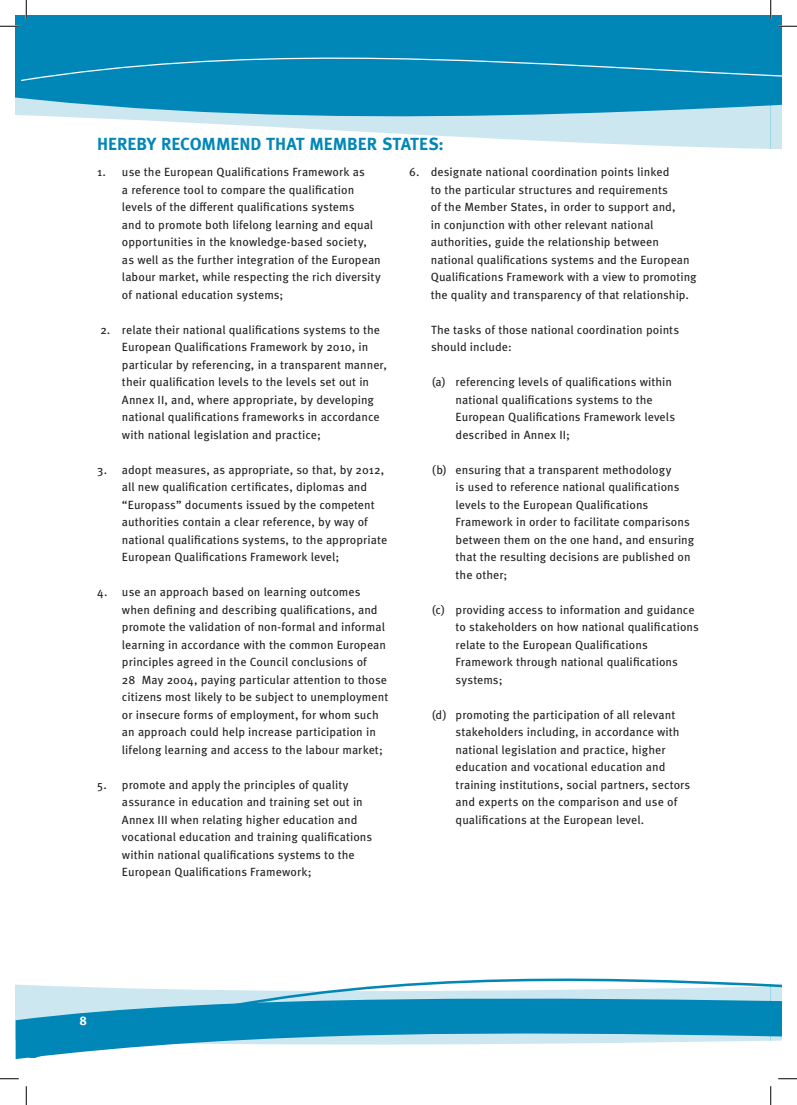
<style>
.page{position:relative;width:797px;height:1105px;background:#fff}
.page>*{position:absolute;margin:0;border:0;box-sizing:border-box;transform-origin:0 0}
.t1{font:700 17.5px "Meta Pro";color:#0087b8}
.t2{font:700 12.5px "Meta Pro";color:#fff}
.t3{font:11.88px/17.5px "Meta Pro";letter-spacing:.005em;color:#231f20}
</style>
<div class="page">
<svg style="left:48px;top:116px;width:722px;height:33px;fill:#cde7f1"></svg>
<svg style="left:16px;top:16px;width:754px;height:100px;background:#1b94bf"></svg>
<div style="left:21px;top:16px;width:749px;height:66px;background:#0087b8"></div>
<svg style="left:19px;top:978px;width:751px;height:79px"></svg>
<svg style="left:770px;top:984px;width:11px;height:57px"></svg>
<svg style="left:0;top:25px;width:19px;height:2px"></svg>
<svg style="left:0;top:1078px;width:19px;height:1px"></svg>
<svg style="left:778px;top:1078px;width:19px;height:1px"></svg>
<svg style="left:25px;top:0;width:2px;height:19px"></svg>
<svg style="left:25px;top:1086px;width:2px;height:19px"></svg>
<svg style="left:770px;top:0;width:27px;height:149px"></svg>
<svg style="left:770px;top:1086px;width:1px;height:19px"></svg>
<h1 class="t1" style="left:97px;top:133px;width:348px">HEREBY RECOMMEND THAT MEMBER STATES:</h1>
<p class="t3" style="left:122px;top:163px;width:260px;text-indent:-25px">1. use the European Qualifications Framework as<br>a reference tool to compare the qualification levels of the different qualifications systems<br>and to promote both lifelong learning and equal opportunities in the knowledge-based society, as well as the further integration of the European labour market, while respecting the rich diversity of national education systems;</p>
<p class="t3" style="left:122px;top:321px;width:266px;text-indent:-22px">2. relate their national qualifications systems to the European Qualifications Framework by 2010, in particular by referencing, in a transparent manner, their qualification levels to the levels set out in Annex II, and, where appropriate, by developing national qualifications frameworks in accordance with national legislation and practice;</p>
<p class="t3" style="left:122px;top:461px;width:267px;text-indent:-25px">3. adopt measures, as appropriate, so that, by 2012, all new qualification certificates, diplomas and “Europass” documents issued by the competent authorities contain a clear reference, by way of national qualifications systems, to the appropriate European Qualifications Framework level;</p>
<p class="t3" style="left:122px;top:583px;width:268px;text-indent:-25px">4. use an approach based on learning outcomes when defining and describing qualifications, and promote the validation of non-formal and informal learning in accordance with the common European principles agreed in the Council conclusions of<br>28 May 2004, paying particular attention to those citizens most likely to be subject to unemployment or insecure forms of employment, for whom such an approach could help increase participation in lifelong learning and access to the labour market;</p>
<p class="t3" style="left:122px;top:776px;width:252px;text-indent:-25px">5. promote and apply the principles of quality assurance in education and training set out in Annex III when relating higher education and vocational education and training qualifications within national qualifications systems to the European Qualifications Framework;</p>
<p class="t3" style="left:431px;top:163px;width:267px;text-indent:-22px">6. designate national coordination points linked<br>to the particular structures and requirements<br>of the Member States, in order to support and,<br>in conjunction with other relevant national authorities, guide the relationship between national qualifications systems and the European Qualifications Framework with a view to promoting the quality and transparency of that relationship.</p>
<p class="t3" style="left:431px;top:321px;width:250px">The tasks of those national coordination points should include:</p>
<p class="t3" style="left:455px;top:373px;width:221px;text-indent:-23px">(a) referencing levels of qualifications within national qualifications systems to the European Qualifications Framework levels described in Annex II;</p>
<p class="t3" style="left:455px;top:461px;width:240px;text-indent:-23px">(b) ensuring that a transparent methodology<br>is used to reference national qualifications levels to the European Qualifications Framework in order to facilitate comparisons between them on the one hand, and ensuring that the resulting decisions are published on the other;</p>
<p class="t3" style="left:455px;top:601px;width:245px;text-indent:-23px">(c) providing access to information and guidance to stakeholders on how national qualifications relate to the European Qualifications Framework through national qualifications systems;</p>
<p class="t3" style="left:455px;top:706px;width:236px;text-indent:-23px">(d) promoting the participation of all relevant stakeholders including, in accordance with national legislation and practice, higher education and vocational education and training institutions, social partners, sectors and experts on the comparison and use of qualifications at the European level.</p>
<p class="t2" style="left:79px;top:1013px;width:9px">8</p>
</div>
